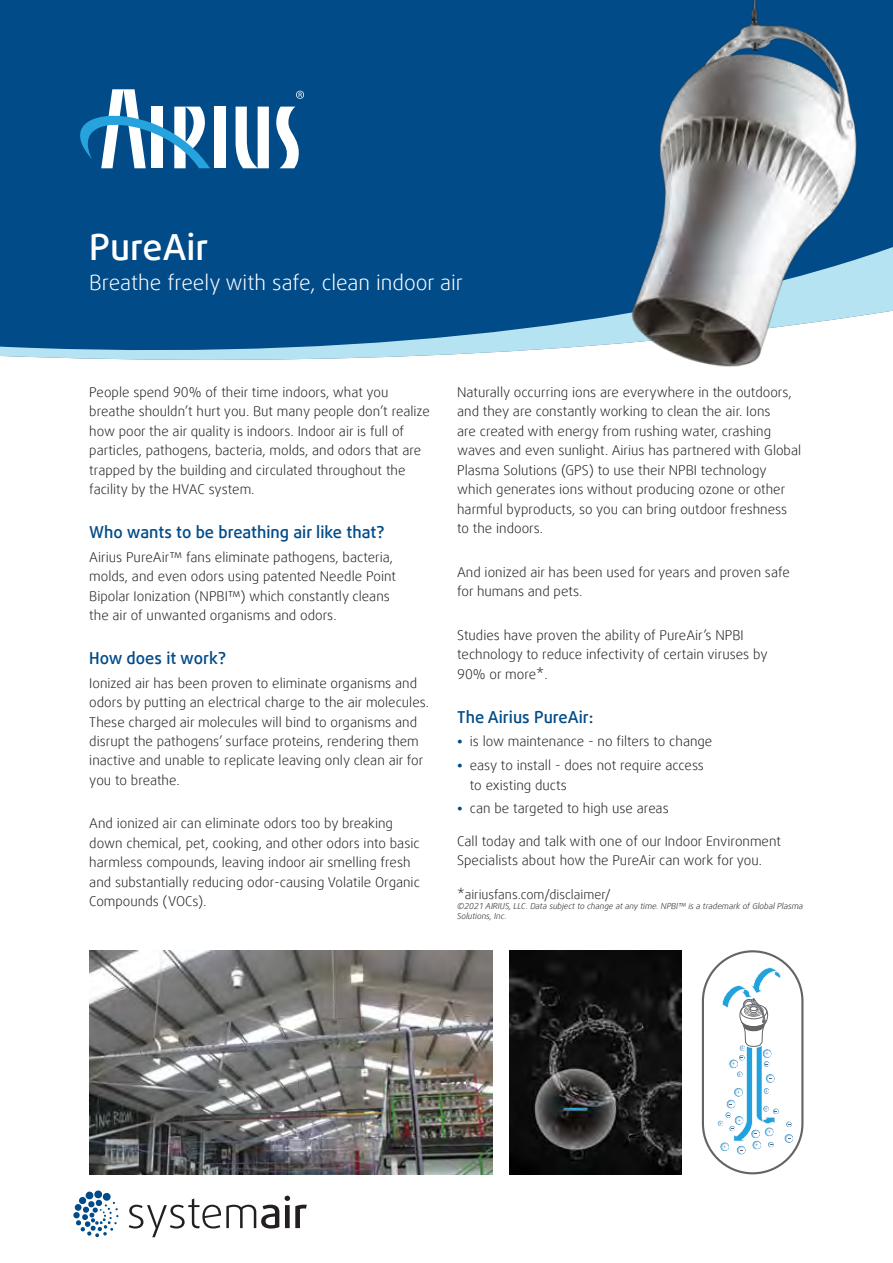
<style>
.page{position:relative;width:893px;height:1263px;background:#fff}
.page>*{position:absolute;margin:0;border:0;box-sizing:border-box;transform-origin:0 0}
.t1{font:500 36px "Daxline Offc Pro";color:#fff}
.t2{font:300 21px "Daxline Offc Pro";color:#fff}
.t3{font:500 16.5px "Daxline Offc Pro";color:#004b88}
.t4{font:300 13.5px/19.5px "Daxline Offc Pro";color:#231f20}
.t5{font:300 12.75px "Daxline Offc Pro";color:#231f20}
.t6{font:italic 300 8.25px/9.9px "Daxline Offc Pro";color:#231f20}
.s1{font-weight:700;color:#004b88}
</style>
<div class="page">
<div style="left:0;top:0;width:893px;height:410px;background:#004b88"></div>
<svg style="left:0;top:321px;width:893px;height:89px;fill:#fff"></svg>
<svg style="left:129px;top:1196px;width:178px;height:41px"></svg>
<svg style="left:73px;top:1190px;width:46px;height:47px"></svg>
<div style="left:214px;top:107px;width:11px;height:61px;background:#fff"></div>
<svg style="left:236px;top:107px;width:63px;height:61px"></svg>
<svg style="left:80px;top:89px;width:130px;height:79px"></svg>
<svg style="left:296px;top:91px;width:8px;height:8px"></svg>
<img style="left:577px;top:0;width:316px;height:404px">
<img style="left:89px;top:950px;width:403px;height:224px">
<img style="left:510px;top:950px;width:171px;height:224px">
<svg style="left:717px;top:967px;width:76px;height:188px"></svg>
<div style="left:702px;top:950px;width:101px;height:224px;border:2px solid #636466;border-radius:50px"></div>
<h1 class="t1" style="left:89px;top:223px;width:121px">PureAir</h1>
<h2 class="t2" style="left:89px;top:268px;width:375px">Breathe freely with safe, clean indoor air</h2>
<p class="t4" style="left:89px;top:382px;width:342px">People spend 90% of their time indoors, what you breathe shouldn’t hurt you. But many people don’t realize how poor the air quality is indoors. Indoor air is full of particles, pathogens, bacteria, molds, and odors that are trapped by the building and circulated throughout the facility by the HVAC system.</p>
<p class="t3" style="left:89px;top:521px;width:297px">Who wants to be breathing air like that?</p>
<p class="t4" style="left:89px;top:547px;width:308px">Airius PureAir™ fans eliminate pathogens, bacteria, molds, and even odors using patented Needle Point Bipolar Ionization (NPBI™) which constantly cleans the air of unwanted organisms and odors.</p>
<p class="t3" style="left:89px;top:647px;width:138px">How does it work?</p>
<p class="t4" style="left:89px;top:673px;width:341px">Ionized air has been proven to eliminate organisms and odors by putting an electrical charge to the air molecules.<br>These charged air molecules will bind to organisms and disrupt the pathogens’ surface proteins, rendering them inactive and unable to replicate leaving only clean air for you to breathe.</p>
<p class="t4" style="left:89px;top:814px;width:332px">And ionized air can eliminate odors too by breaking down chemical, pet, cooking, and other odors into basic harmless compounds, leaving indoor air smelling fresh and substantially reducing odor-causing Volatile Organic Compounds (VOCs).</p>
<p class="t4" style="left:457px;top:382px;width:346px">Naturally occurring ions are everywhere in the outdoors, and they are constantly working to clean the air. Ions<br>are created with energy from rushing water, crashing waves and even sunlight. Airius has partnered with Global Plasma Solutions (GPS) to use their NPBI technology which generates ions without producing ozone or other harmful byproducts, so you can bring outdoor freshness to the indoors.</p>
<p class="t4" style="left:457px;top:562px;width:334px">And ionized air has been used for years and proven safe for humans and pets.</p>
<p class="t4" style="left:457px;top:625px;width:312px">Studies have proven the ability of PureAir’s NPBI technology to reduce infectivity of certain viruses by<br>90% or more*.</p>
<p class="t3" style="left:457px;top:706px;width:138px">The Airius PureAir:</p>
<p class="t4" style="left:457px;top:732px;width:257px"><span class="s1">•</span> is low maintenance - no filters to change</p>
<p class="t4" style="left:470px;top:755px;width:236px;text-indent:-13px"><span class="s1">•</span> easy to install - does not require access to existing ducts</p>
<p class="t4" style="left:457px;top:799px;width:213px"><span class="s1">•</span> can be targeted to high use areas</p>
<p class="t4" style="left:457px;top:831px;width:325px">Call today and talk with one of our Indoor Environment<br>Specialists about how the PureAir can work for you.</p>
<p class="t5" style="left:457px;top:886px;width:155px">*airiusfans.com/disclaimer/</p>
<p class="t6" style="left:457px;top:901px;width:348px">©2021 AIRIUS, LLC. Data subject to change at any time. NPBI™ is a trademark of Global Plasma<br>Solutions, Inc.</p>
</div>
